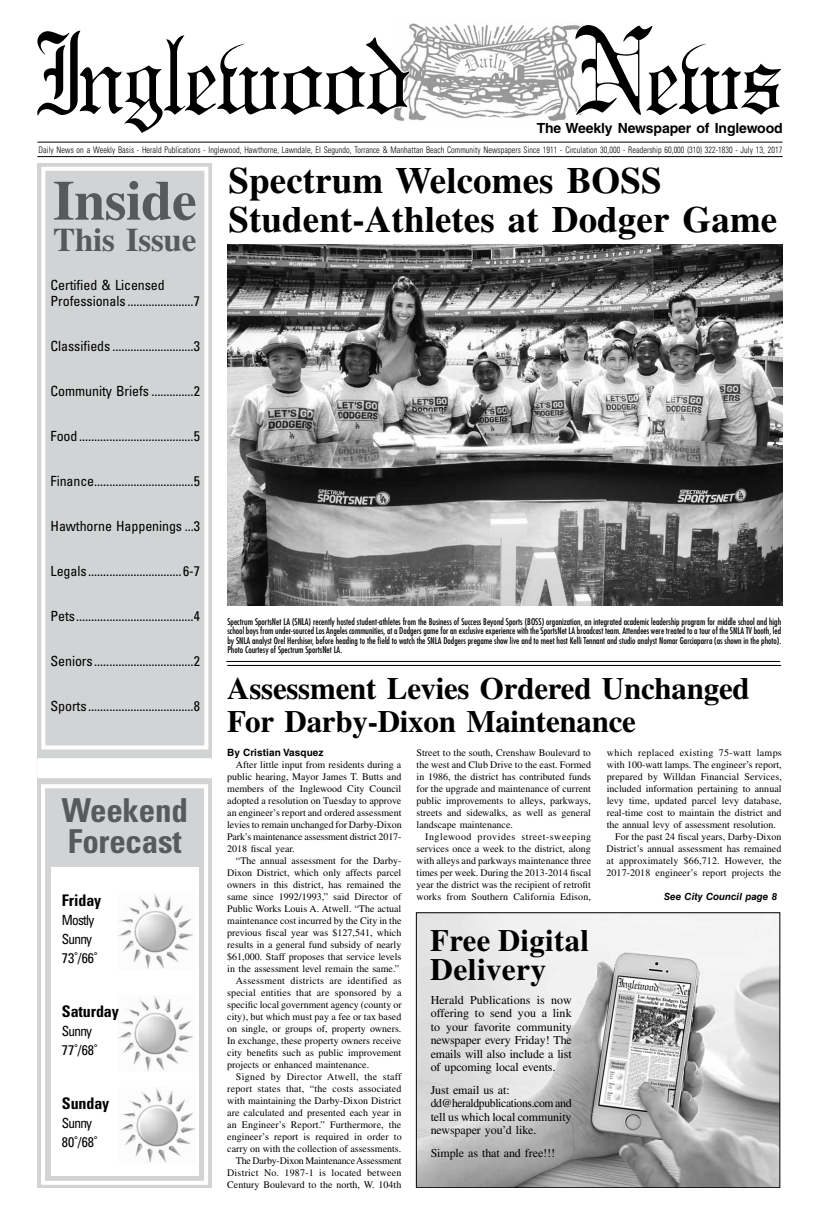
<style>
.page{position:relative;width:819px;height:1224px;background:#fff}
.page>*{position:absolute;margin:0;border:0;box-sizing:border-box;transform-origin:0 0}
.t1{font:700 56px "Times LT Std";letter-spacing:-.01em;color:#58595b}
.t2{font:700 37px/39px "Times LT Std";color:#000}
.t3{font:700 condensed 33px/31px "Univers LT Std";letter-spacing:-.005em;color:#58595b}
.t4{font:700 33px "Times LT Std";letter-spacing:-.01em;color:#58595b}
.t5{font:700 31px/33px "Times LT Std";letter-spacing:-.01em;color:#000}
.t6{font:700 31px/29px "Times LT Std";letter-spacing:.01em;color:#000}
.t7{font:700 condensed 16px "Univers LT Std";letter-spacing:-.005em;color:#000}
.t8{font:condensed 14px/16px "Univers LT Std";letter-spacing:-.005em;color:#000}
.t9{font:condensed 14px/19px "Univers LT Std";letter-spacing:-.055em;color:#000;scale:.95 1}
.t10{font:700 14px "Helvetica LT Std";letter-spacing:-.01em;color:#000}
.t11{font:12px/13.5px "Times LT Std";letter-spacing:-.01em;color:#000;text-align:justify}
.t12{font:10px/12px "Times LT Std";color:#000;text-align:justify}
.t13{font:10px "Times LT Std";letter-spacing:.02em;color:#000}
.t14{font:10px "Times LT Std";letter-spacing:-.02em;color:#000}
.t15{font:10px "Times LT Std";letter-spacing:.025em;color:#000}
.t16{font:10px "Times LT Std";letter-spacing:.03em;color:#000}
.t17{font:700 10px "Helvetica LT Std";letter-spacing:.01em;color:#000}
.t18{font:italic 700 9.8px "Helvetica LT Std";color:#000}
.t19{font:condensed 9px/9.4px "Futura Std";color:#000;text-align:justify}
.t20{font:300 condensed 9px "Univers LT Std";letter-spacing:.01em;color:#000;scale:.9 1}
</style>
<div class="page">
<img style="left:409px;top:23px;width:165px;height:98px">
<svg style="left:37px;top:30px;width:374px;height:103px"></svg>
<svg style="left:574px;top:25px;width:207px;height:91px"></svg>
<hr style="left:37px;top:142px;width:746px;height:1px;background:#000">
<hr style="left:37px;top:156px;width:746px;height:1px;background:#000">
<svg style="left:460px;top:52px;width:46px;height:22px"></svg>
<img style="left:418px;top:914px;width:360px;height:272px">
<div style="left:416px;top:912px;width:364px;height:276px;border:1px solid #000"></div>
<hr style="left:226px;top:661px;width:554px;height:1px;background:#000">
<div style="left:37px;top:163px;width:175px;height:1025px;background:#d1d3d4"></div>
<div style="left:41px;top:784px;width:167px;height:401px;border:4px solid #fff"></div>
<div style="left:41px;top:167px;width:167px;height:582px;border:4px solid #fff"></div>
<div style="left:37px;top:758px;width:175px;height:20px;background:#fff"></div>
<div style="left:51px;top:867px;width:148px;height:308px;background:#fff"></div>
<img style="left:120px;top:1087px;width:76px;height:76px">
<img style="left:118px;top:995px;width:76px;height:76px">
<img style="left:118px;top:893px;width:76px;height:76px">
<hr style="left:227px;top:665px;width:554px;height:1px;background:#000">
<img style="left:227px;top:245px;width:555px;height:361px">
<h3 class="t10" style="left:537px;top:119px;width:247px">The Weekly Newspaper of Inglewood</h3>
<p class="t20" style="left:39px;top:144px;width:828px">Daily News on a Weekly Basis - Herald Publications - Inglewood, Hawthorne, Lawndale, El Segundo, Torrance &amp; Manhattan Beach Community Newspapers Since 1911 - Circulation 30,000 - Readership 60,000 (310) 322-1830 - July 13, 2017</p>
<h1 class="t1" style="left:53px;top:167px;width:146px">Inside</h1>
<h3 class="t4" style="left:53px;top:220px;width:145px">This Issue</h3>
<h3 class="t8" style="left:51px;top:277px;width:151px">Certified &amp; Licensed<br>Professionals ......................7</h3>
<h3 class="t8" style="left:51px;top:338px;width:151px">Classifieds ...........................3</h3>
<h3 class="t8" style="left:51px;top:383px;width:151px">Community Briefs ..............2</h3>
<h3 class="t8" style="left:51px;top:428px;width:151px">Food......................................5</h3>
<h3 class="t8" style="left:51px;top:473px;width:151px">Finance.................................5</h3>
<h3 class="t8" style="left:51px;top:518px;width:151px">Hawthorne Happenings ...3</h3>
<h3 class="t8" style="left:51px;top:563px;width:151px">Legals ...............................6-7</h3>
<h3 class="t8" style="left:51px;top:608px;width:151px">Pets.......................................4</h3>
<h3 class="t8" style="left:51px;top:653px;width:151px">Seniors.................................2</h3>
<h3 class="t8" style="left:51px;top:698px;width:151px">Sports ...................................8</h3>
<h3 class="t3" style="left:62px;top:795px;width:128px">Weekend<br>Forecast</h3>
<h3 class="t7" style="left:62px;top:891px;width:41px">Friday</h3>
<h3 class="t9" style="left:62px;top:911px;width:39px">Mostly<br>Sunny<br>73˚/66˚</h3>
<h3 class="t7" style="left:62px;top:1002px;width:58px">Saturday</h3>
<h3 class="t9" style="left:62px;top:1022px;width:39px">Sunny<br>77˚/68˚</h3>
<h3 class="t7" style="left:62px;top:1094px;width:49px">Sunday</h3>
<h3 class="t9" style="left:62px;top:1114px;width:39px">Sunny<br>80˚/68˚</h3>
<h2 class="t2" style="left:229px;top:161px;width:550px">Spectrum Welcomes BOSS<br>Student-Athletes at Dodger Game</h2>
<p class="t19" style="left:227px;top:617px;width:555px">Spectrum SportsNet LA (SNLA) recently hosted student-athletes from the Business of Success Beyond Sports (BOSS) organization, an integrated academic leadership program for middle school and high school boys from under-sourced Los Angeles communities, at a Dodgers game for an exclusive experience with the SportsNet LA broadcast team. Attendees were treated to a tour of the SNLA TV booth, led by SNLA analyst Orel Hershiser, before heading to the field to watch the SNLA Dodgers pregame show live and to meet host Kelli Tennant and studio analyst Nomar Garciaparra (as shown in the photo).<br>Photo Courtesy of Spectrum SportsNet LA.</p>
<h3 class="t5" style="left:227px;top:672px;width:524px">Assessment Levies Ordered Unchanged<br>For Darby-Dixon Maintenance</h3>
<p class="t17" style="left:227px;top:747px;width:98px">By Cristian Vasquez</p>
<p class="t12" style="left:227px;top:759px;width:176px;text-indent:9px">After little input from residents during a public hearing, Mayor James T. Butts and members of the Inglewood City Council adopted a resolution on Tuesday to approve an engineer’s report and ordered assessment levies to remain unchanged for Darby-Dixon Park’s maintenance assessment district 2017- 2018 fiscal year.</p>
<p class="t12" style="left:236px;top:855px;width:167px">“The annual assessment for the Darby-</p>
<p class="t12" style="left:227px;top:867px;width:176px">Dixon District, which only affects parcel</p>
<p class="t12" style="left:227px;top:879px;width:176px">owners in this district, has remained the</p>
<p class="t12" style="left:227px;top:891px;width:176px">same since 1992/1993,” said Director of</p>
<p class="t12" style="left:227px;top:903px;width:176px">Public Works Louis A. Atwell. “The actual</p>
<p class="t12" style="left:227px;top:915px;width:176px">maintenance cost incurred by the City in the</p>
<p class="t12" style="left:227px;top:927px;width:176px">previous fiscal year was $127,541, which</p>
<p class="t12" style="left:227px;top:939px;width:176px">results in a general fund subsidy of nearly</p>
<p class="t12" style="left:227px;top:951px;width:176px">$61,000. Staff proposes that service levels</p>
<p class="t12" style="left:227px;top:963px;width:174px">in the assessment level remain the same.”</p>
<p class="t13" style="left:236px;top:975px;width:167px">Assessment districts are identified as</p>
<p class="t12" style="left:227px;top:987px;width:176px">special entities that are sponsored by a</p>
<p class="t12" style="left:227px;top:999px;width:176px">specific local government agency (county or</p>
<p class="t12" style="left:227px;top:1011px;width:176px">city), but which must pay a fee or tax based</p>
<p class="t12" style="left:227px;top:1023px;width:176px">on single, or groups of, property owners.</p>
<p class="t12" style="left:227px;top:1035px;width:176px">In exchange, these property owners receive</p>
<p class="t12" style="left:227px;top:1047px;width:176px">city benefits such as public improvement</p>
<p class="t12" style="left:227px;top:1059px;width:143px">projects or enhanced maintenance.</p>
<p class="t16" style="left:236px;top:1071px;width:167px">Signed by Director Atwell, the staff</p>
<p class="t13" style="left:227px;top:1083px;width:176px">report states that, “the costs associated</p>
<p class="t12" style="left:227px;top:1095px;width:176px">with maintaining the Darby-Dixon District</p>
<p class="t12" style="left:227px;top:1107px;width:176px">are calculated and presented each year in</p>
<p class="t12" style="left:227px;top:1119px;width:176px">an Engineer’s Report.” Furthermore, the</p>
<p class="t12" style="left:227px;top:1131px;width:176px">engineer’s report is required in order to</p>
<p class="t12" style="left:227px;top:1143px;width:176px">carry on with the collection of assessments.</p>
<p class="t14" style="left:236px;top:1155px;width:167px">The Darby-Dixon Maintenance Assessment</p>
<p class="t13" style="left:227px;top:1167px;width:176px">District No. 1987-1 is located between</p>
<p class="t12" style="left:227px;top:1179px;width:176px">Century Boulevard to the north, W. 104th</p>
<p class="t15" style="left:607px;top:747px;width:177px">which replaced existing 75-watt lamps</p>
<p class="t12" style="left:607px;top:759px;width:176px">with 100-watt lamps. The engineer’s report,</p>
<p class="t12" style="left:607px;top:771px;width:177px">prepared by Willdan Financial Services,</p>
<p class="t12" style="left:607px;top:783px;width:176px">included information pertaining to annual</p>
<p class="t12" style="left:607px;top:795px;width:177px">levy time, updated parcel levy database,</p>
<p class="t12" style="left:607px;top:807px;width:176px">real-time cost to maintain the district and</p>
<p class="t12" style="left:607px;top:819px;width:171px">the annual levy of assessment resolution.</p>
<p class="t12" style="left:615px;top:831px;width:168px">For the past 24 fiscal years, Darby-Dixon</p>
<p class="t12" style="left:607px;top:843px;width:176px">District’s annual assessment has remained</p>
<p class="t12" style="left:607px;top:855px;width:177px">at approximately $66,712. However, the</p>
<p class="t12" style="left:606px;top:867px;width:176px">2017-2018 engineer’s report projects the</p>
<p class="t18" style="left:664px;top:891px;width:114px">See City Council page 8</p>
<p class="t12" style="left:417px;top:747px;width:176px">Street to the south, Crenshaw Boulevard to the west and Club Drive to the east. Formed in 1986, the district has contributed funds for the upgrade and maintenance of current public improvements to alleys, parkways, streets and sidewalks, as well as general landscape maintenance.</p>
<p class="t12" style="left:417px;top:831px;width:176px;text-indent:9px">Inglewood provides street-sweeping services once a week to the district, along with alleys and parkways maintenance three times per week. During the 2013-2014 fiscal year the district was the recipient of retrofit works from Southern California Edison,</p>
<h3 class="t6" style="left:430px;top:926px;width:160px">Free Digital<br>Delivery</h3>
<p class="t11" style="left:431px;top:993px;width:143px">Herald Publications is now offering to send you a link to your favorite community newspaper every Friday! The emails will also include a list of upcoming local events.</p>
<p class="t11" style="left:431px;top:1083px;width:143px;text-align:left">Just email us at: dd@heraldpublications.com and tell us which local community newspaper you’d like.</p>
<p class="t11" style="left:431px;top:1146px;width:126px">Simple as that and free!!!</p>
</div>
